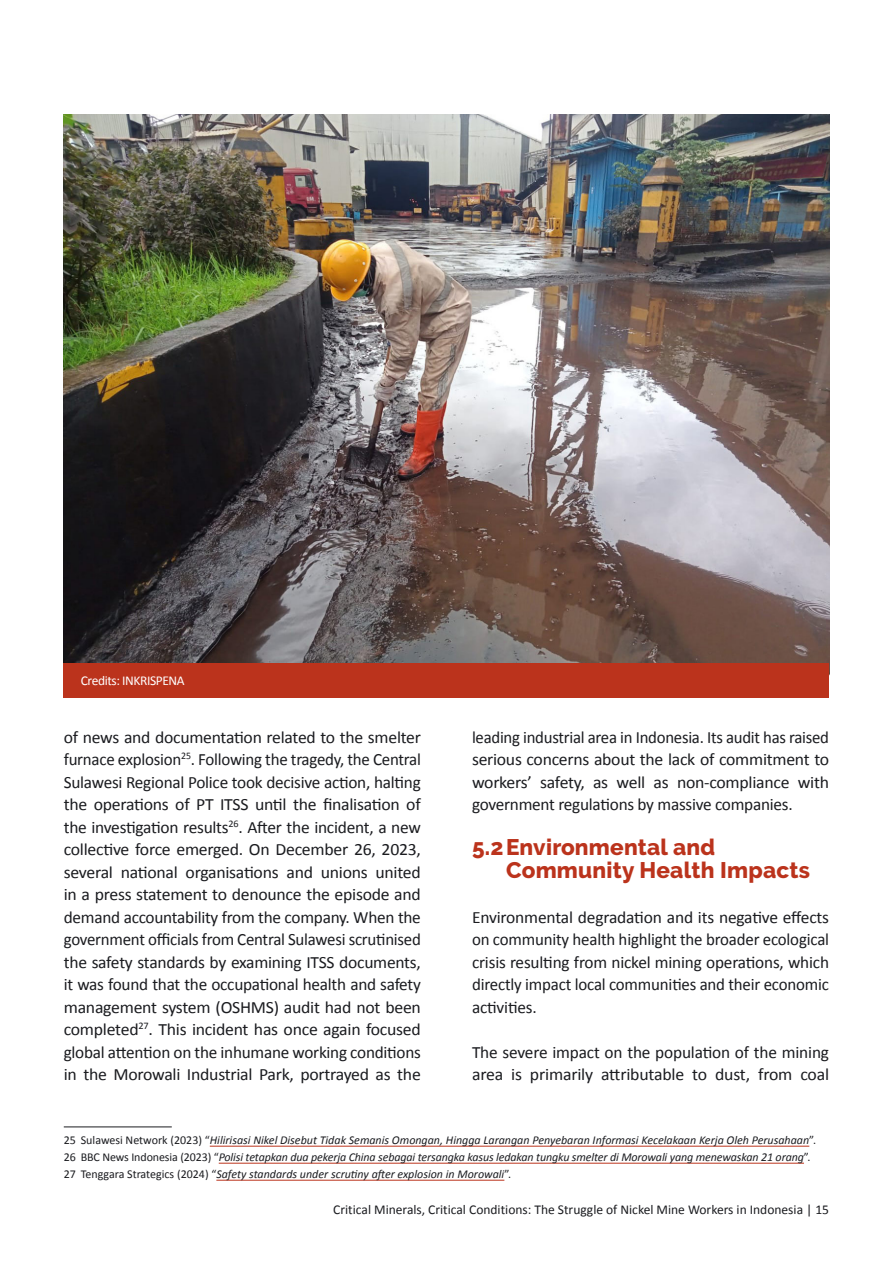
<style>
.page{position:relative;width:893px;height:1263px;background:#fff}
.page>*{position:absolute;margin:0;border:0;box-sizing:border-box;transform-origin:0 0}
.t1{font:800 22.5px/22.5px "Raleway";letter-spacing:.01em;color:#bb331c}
.t2{font:17.25px/22.5px "Calibri";letter-spacing:-.015em;color:#1b1c20;text-align:justify}
.t3{font:13.5px "Calibri";color:#1b1c20}
.t4{font:13.5px "Calibri";letter-spacing:-.03em;color:#fff}
.t5{font:italic 12px/17px "Calibri";color:#1b1c20}
.s1{font-style:normal}
</style>
<div class="page">
<hr style="left:64px;top:1126px;width:108px;height:1px;background:#1b1c20">
<hr style="left:210px;top:1146px;width:599px;height:1px;background:#bb331c">
<hr style="left:219px;top:1163px;width:585px;height:1px;background:#bb331c">
<hr style="left:216px;top:1180px;width:288px;height:1px;background:#bb331c">
<img style="left:64px;top:115px;width:765px;height:548px">
<div style="left:64px;top:663px;width:765px;height:34px;background:#bb331c"></div>
<p class="t4" style="left:81px;top:671px;width:105px">Credits: INKRISPENA</p>
<p class="t2" style="left:64px;top:725px;width:359px">of news and documentation related to the smelter furnace explosion<sup>25</sup>. Following the tragedy, the Central Sulawesi Regional Police took decisive action, halting the operations of PT ITSS until the finalisation of the investigation results<sup>26</sup>. After the incident, a new collective force emerged. On December 26, 2023, several national organisations and unions united in a press statement to denounce the episode and demand accountability from the company. When the government officials from Central Sulawesi scrutinised the safety standards by examining ITSS documents, it was found that the occupational health and safety management system (OSHMS) audit had not been completed<sup>27</sup>. This incident has once again focused global attention on the inhumane working conditions in the Morowali Industrial Park, portrayed as the</p>
<p class="t2" style="left:472px;top:725px;width:359px">leading industrial area in Indonesia. Its audit has raised serious concerns about the lack of commitment to workers’ safety, as well as non-compliance with government regulations by massive companies.</p>
<h1 class="t1" style="left:506px;top:836px;width:305px;text-indent:-34px">5.2Environmental and<br>Community Health Impacts</h1>
<p class="t2" style="left:472px;top:905px;width:359px">Environmental degradation and its negative effects on community health highlight the broader ecological crisis resulting from nickel mining operations, which directly impact local communities and their economic activities.</p>
<p class="t2" style="left:472px;top:1040px;width:359px">The severe impact on the population of the mining area is primarily attributable to dust, from coal</p>
<p class="t5" style="left:64px;top:1131px;width:754px"><span class="s1">25 Sulawesi Network (2023) “</span>Hilirisasi Nikel Disebut Tidak Semanis Omongan, Hingga Larangan Penyebaran Informasi Kecelakaan Kerja Oleh Perusahaan<span class="s1">”.<br>26 BBC News Indonesia (2023) “</span>Polisi tetapkan dua pekerja China sebagai tersangka kasus ledakan tungku smelter di Morowali yang menewaskan 21 orang<span class="s1">”.<br>27 Tenggara Strategics (2024) “</span>Safety standards under scrutiny after explosion in Morowali<span class="s1">”.</span></p>
<p class="t3" style="left:333px;top:1200px;width:497px">Critical Minerals, Critical Conditions: The Struggle of Nickel Mine Workers in Indonesia | 15</p>
</div>
